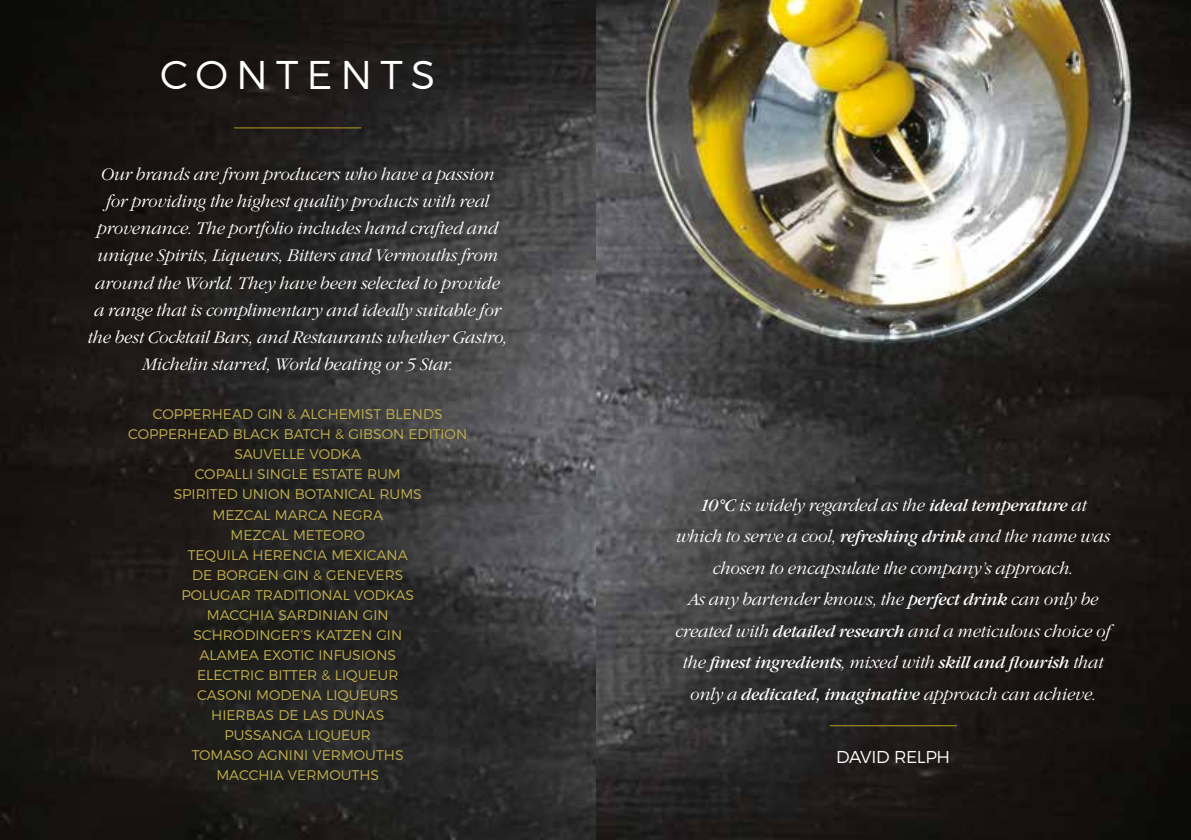
<style>
.page{position:relative;width:1191px;height:840px;background:#fff}
.page>*{position:absolute;margin:0;border:0;box-sizing:border-box;transform-origin:0 0}
.t1{font:300 40px "Montserrat";letter-spacing:.2em;color:#fff}
.t2{font:italic 300 17.2px/27.2px "Garamond Nova Pro";letter-spacing:-.02em;color:#fff;text-align:center}
.t3{font:300 17.2px "Montserrat";letter-spacing:-.02em;color:#fff}
.t4{font:300 14px/20px "Montserrat";color:#c5b14c;text-align:center}
.s1{font-weight:400}
</style>
<div class="page">
<img style="left:0;top:0;width:1191px;height:839px">
<hr style="left:234px;top:127px;width:127px;height:1px;background:#b5a01b">
<hr style="left:829px;top:725px;width:127px;height:1px;background:#b5a01b">
<h1 class="t1" style="left:160px;top:43px;width:276px">CONTENTS</h1>
<p class="t2" style="left:88px;top:160px;width:421px">Our brands are from producers who have a passion for providing the highest quality products with real provenance. The portfolio includes hand crafted and unique Spirits, Liqueurs, Bitters and Vermouths from around the World. They have been selected to provide<br>a range that is complimentary and ideally suitable for the best Cocktail Bars, and Restaurants whether Gastro, Michelin starred, World beating or 5 Star.</p>
<p class="t4" style="left:128px;top:403px;width:340px">COPPERHEAD GIN &amp; ALCHEMIST BLENDS<br>COPPERHEAD BLACK BATCH &amp; GIBSON EDITION<br>SAUVELLE VODKA<br>COPALLI SINGLE ESTATE RUM<br>SPIRITED UNION BOTANICAL RUMS<br>MEZCAL MARCA NEGRA<br>MEZCAL METEORO<br>TEQUILA HERENCIA MEXICANA<br>DE BORGEN GIN &amp; GENEVERS<br>POLUGAR TRADITIONAL VODKAS<br>MACCHIA SARDINIAN GIN<br>SCHRODINGER’S KATZEN GIN<br>ALAMEA EXOTIC INFUSIONS<br>ELECTRIC BITTER &amp; LIQUEUR<br>CASONI MODENA LIQUEURS<br>HIERBAS DE LAS DUNAS<br>PUSSANGA LIQUEUR<br>TOMASO AGNINI VERMOUTHS<br>MACCHIA VERMOUTHS</p>
<p class="t2" style="left:675px;top:489px;width:437px;line-height:31.4px"><span class="s1">10°C</span> is widely regarded as the <span class="s1">ideal temperature</span> at which to serve a cool, <span class="s1">refreshing drink</span> and the name was chosen to encapsulate the company’s approach.<br>As any bartender knows, the <span class="s1">perfect drink</span> can only be created with <span class="s1">detailed research</span> and a meticulous choice of the <span class="s1">finest ingredients</span>, mixed with <span class="s1">skill and flourish</span> that only a <span class="s1">dedicated, imaginative</span> approach can achieve.</p>
<p class="t3" style="left:836px;top:742px;width:116px">DAVID RELPH</p>
</div>
